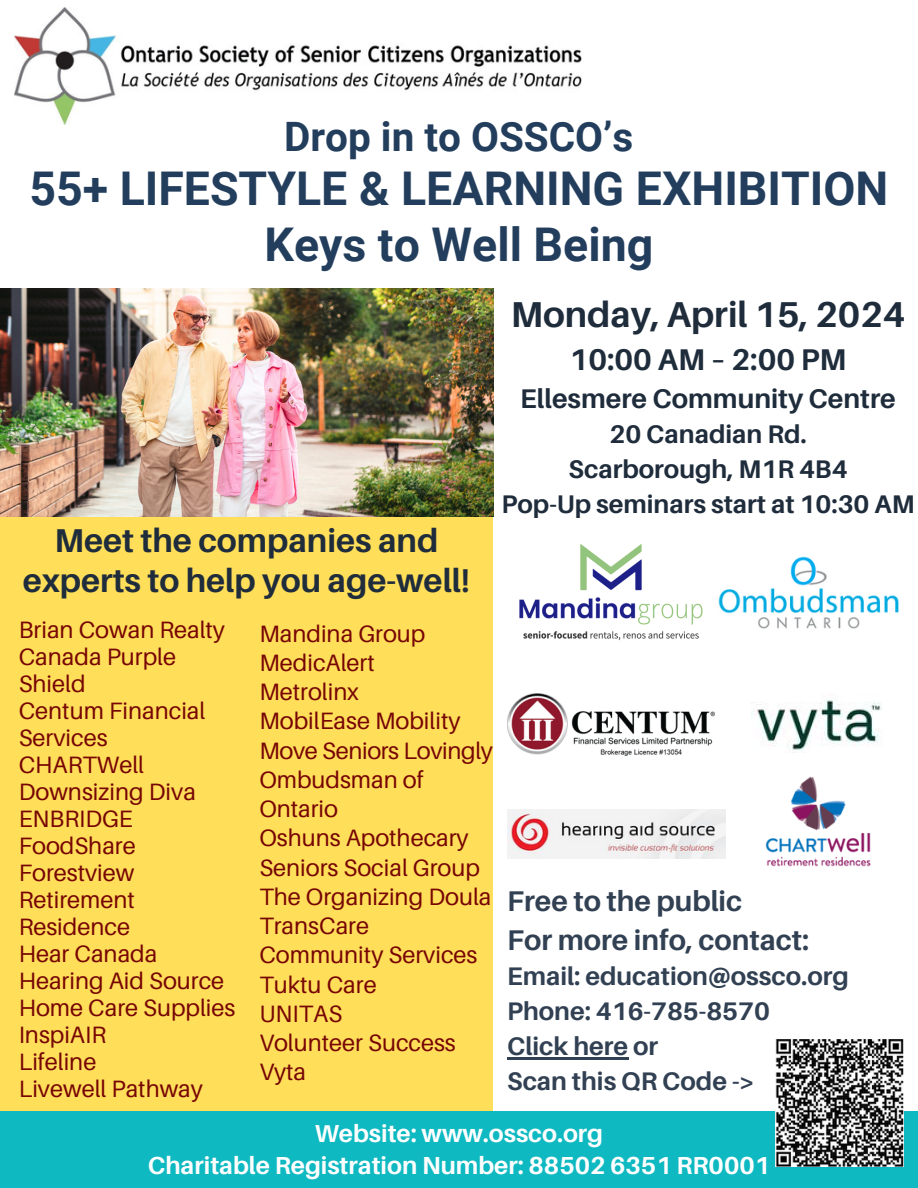
<style>
.page{position:relative;width:918px;height:1188px;background:#fff}
.page>*{position:absolute;margin:0;border:0;box-sizing:border-box;transform-origin:0 0}
.t1{font:700 46.5px/56.2px "Roboto";color:#233e5d;text-align:center}
.t2{font:700 40.5px "Roboto";color:#233e5d}
.t3{font:700 36px "Aileron";color:#1f2c3b}
.t4{font:700 33px/40.5px "Aileron";color:#1f2c3b;text-align:center}
.t5{font:700 30px "Aileron";color:#1f2c3b}
.t6{font:700 28.5px/39.3px "Aileron";color:#314052}
.t7{font:700 27px "Aileron";color:#1f2c3b}
.t8{font:700 25.5px/34.8px "Aileron";color:#314052}
.t9{font:700 25.5px/34.8px "Aileron";color:#1f2c3b;text-align:center}
.t10{font:700 24.6px/31.5px "Aileron";color:#fff;text-align:center}
.t11{font:23.7px/27px "Aileron";color:#760504}
</style>
<div class="page">
<img style="left:14px;top:8px;width:567px;height:117px">
<div style="left:0;top:508px;width:493px;height:611px;background:#ffde59"></div>
<div style="left:0;top:1112px;width:918px;height:76px;background:#0eb9c1"></div>
<img style="left:0;top:288px;width:494px;height:228px">
<img style="left:775px;top:1039px;width:128px;height:127px">
<img style="left:765px;top:776px;width:106px;height:91px">
<img style="left:507px;top:810px;width:218px;height:48px">
<img style="left:507px;top:694px;width:207px;height:62px">
<img style="left:718px;top:556px;width:181px;height:73px">
<img style="left:751px;top:694px;width:131px;height:59px">
<img style="left:519px;top:544px;width:184px;height:96px">
<hr style="left:507px;top:1057px;width:121px;height:2px;background:#314052">
<h2 class="t2" style="left:284px;top:113px;width:351px">Drop in to OSSCO’s</h2>
<h1 class="t1" style="left:29px;top:161px;width:861px">55+ LIFESTYLE &amp; LEARNING EXHIBITION<br>Keys to Well Being</h1>
<h3 class="t3" style="left:511px;top:292px;width:396px">Monday, April 15, 2024</h3>
<p class="t5" style="left:570px;top:341px;width:278px">10:00 AM – 2:00 PM</p>
<p class="t7" style="left:520px;top:382px;width:377px">Ellesmere Community Centre</p>
<p class="t9" style="left:502px;top:416px;width:414px">20 Canadian Rd.<br>Scarborough, M1R 4B4<br>Pop-Up seminars start at 10:30 AM</p>
<h3 class="t4" style="left:23px;top:520px;width:448px">Meet the companies and experts to help you age-well!</h3>
<p class="t11" style="left:19px;top:616px;width:218px">Brian Cowan Realty<br>Canada Purple<br>Shield<br>Centum Financial<br>Services<br>CHARTWell<br>Downsizing Diva<br>ENBRIDGE<br>FoodShare<br>Forestview<br>Retirement<br>Residence<br>Hear Canada<br>Hearing Aid Source<br>Home Care Supplies<br>InspiAIR<br>Lifeline<br>Livewell Pathway</p>
<p class="t11" style="left:259px;top:618px;width:235px;line-height:29.2px">Mandina Group<br>MedicAlert<br>Metrolinx<br>MobilEase Mobility<br>Move Seniors Lovingly<br>Ombudsman of<br>Ontario<br>Oshuns Apothecary<br>Seniors Social Group<br>The Organizing Doula<br>TransCare<br>Community Services<br>Tuktu Care<br>UNITAS<br>Volunteer Success<br>Vyta</p>
<p class="t6" style="left:507px;top:881px;width:303px">Free to the public<br>For more info, contact:</p>
<p class="t8" style="left:507px;top:958px;width:343px">Email: education@ossco.org<br>Phone: 416-785-8570<br>Click here or<br>Scan this QR Code -&gt;</p>
<p class="t10" style="left:148px;top:1117px;width:624px">Website: www.ossco.org<br>Charitable Registration Number: 88502 6351 RR0001</p>
</div>
